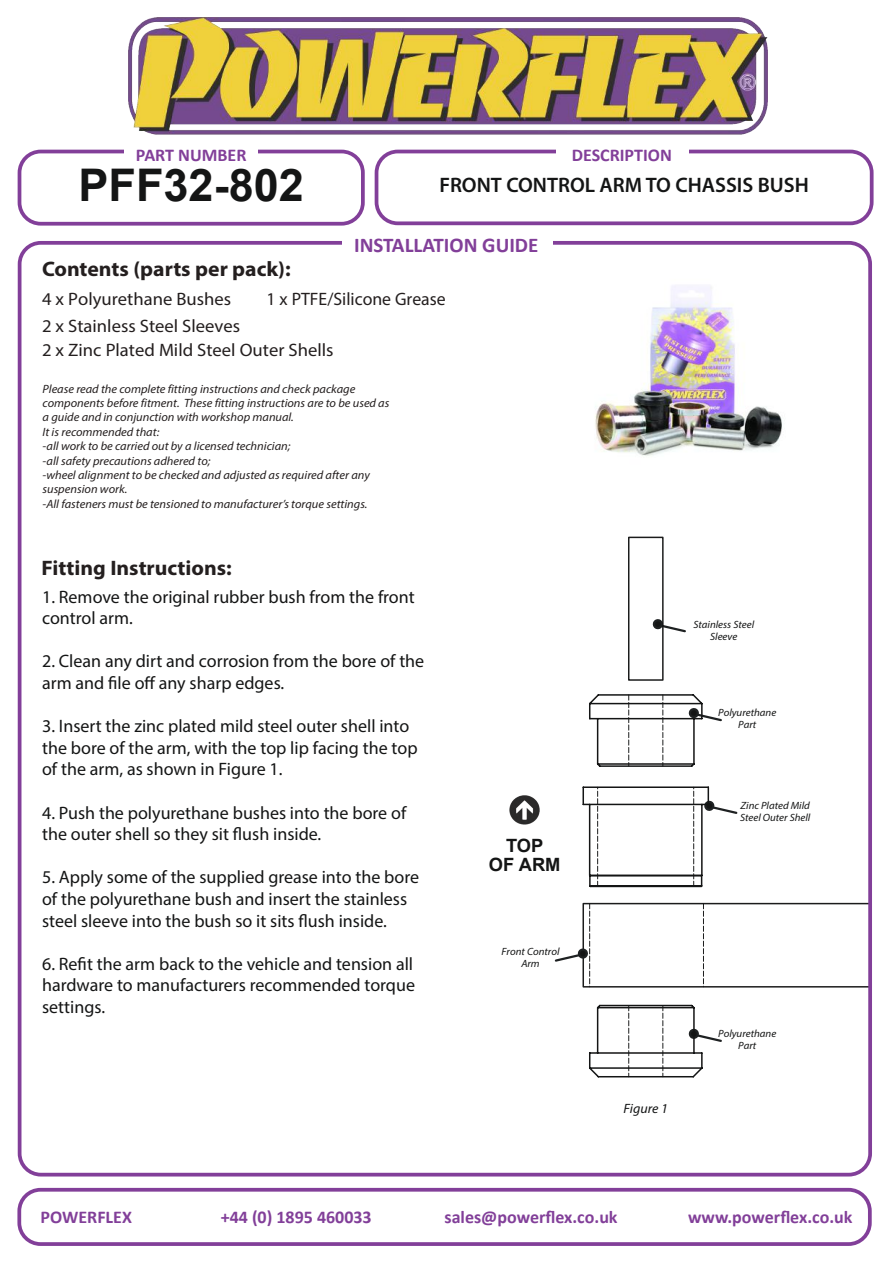
<style>
.page{position:relative;width:893px;height:1263px;background:#fff}
.page>*{position:absolute;margin:0;border:0;box-sizing:border-box;transform-origin:0 0}
.t1{font:700 45px "Arial";color:#141515}
.t2{font:700 21px "Myriad Pro";color:#241f1f}
.t3{font:600 21px "Myriad Pro";color:#141515}
.t4{font:700 21px "Calibri";color:#823f99}
.t5{font:700 18.3px/18.9px "Arial";color:#141515;text-align:center}
.t6{font:18px/21.6px "Myriad Pro";color:#141515}
.t7{font:18px/27.2px "Myriad Pro";color:#241f1f}
.t8{font:700 18px "Calibri";color:#823f99}
.t9{font:italic 13.5px "Myriad Pro";color:#141515}
.t10{font:italic 12px/14.4px "Myriad Pro";color:#241f1f}
.t11{font:italic 10.5px/12px "Myriad Pro";color:#141515;text-align:center}
</style>
<div class="page">
<div style="left:582px;top:903px;width:289px;height:84px;border:2px solid #141515"></div>
<div style="left:18px;top:241px;width:854px;height:935px;border:4px solid #823f99;border-radius:21px"></div>
<div style="left:375px;top:150px;width:498px;height:75px;border:4px solid #823f99;border-radius:21px"></div>
<div style="left:18px;top:150px;width:347px;height:76px;border:4px solid #823f99;border-radius:21px"></div>
<img style="left:128px;top:18px;width:639px;height:117px">
<div style="left:124px;top:147px;width:134px;height:9px;background:#fff"></div>
<div style="left:556px;top:147px;width:132px;height:9px;background:#fff"></div>
<div style="left:342px;top:235px;width:210px;height:15px;background:#fff"></div>
<div style="left:17px;top:1188px;width:855px;height:58px;border:4px solid #823f99;border-radius:21px"></div>
<svg style="left:652px;top:619px;width:34px;height:14px"></svg>
<img style="left:510px;top:795px;width:29px;height:30px">
<svg style="left:589px;top:694px;width:133px;height:73px"></svg>
<svg style="left:589px;top:1004px;width:133px;height:74px"></svg>
<svg style="left:702px;top:787px;width:36px;height:27px"></svg>
<svg style="left:582px;top:787px;width:2px;height:17px"></svg>
<hr style="left:589px;top:804px;width:1px;height:71px;background:#141515">
<hr style="left:701px;top:804px;width:2px;height:71px;background:#141515">
<svg style="left:589px;top:875px;width:2px;height:12px"></svg>
<svg style="left:700px;top:875px;width:3px;height:12px"></svg>
<hr style="left:583px;top:804px;width:125px;height:1px;background:#141515">
<hr style="left:583px;top:786px;width:125px;height:2px;background:#141515">
<hr style="left:590px;top:875px;width:112px;height:1px;background:#141515">
<hr style="left:590px;top:885px;width:112px;height:2px;background:#141515">
<svg style="left:597px;top:788px;width:1px;height:97px"></svg>
<svg style="left:693px;top:788px;width:1px;height:97px"></svg>
<div style="left:628px;top:537px;width:36px;height:144px;border:2px solid #141515"></div>
<svg style="left:554px;top:903px;width:36px;height:84px"></svg>
<svg style="left:703px;top:903px;width:1px;height:84px"></svg>
<img style="left:595px;top:285px;width:187px;height:171px">
<p class="t8" style="left:136px;top:147px;width:112px">PART NUMBER</p>
<p class="t8" style="left:572px;top:147px;width:102px">DESCRIPTION</p>
<h1 class="t1" style="left:79px;top:168px;width:227px">PFF32-802</h1>
<p class="t3" style="left:439px;top:176px;width:371px">FRONT CONTROL ARM TO CHASSIS BUSH</p>
<p class="t4" style="left:354px;top:236px;width:186px">INSTALLATION GUIDE</p>
<p class="t2" style="left:42px;top:260px;width:250px">Contents (parts per pack):</p>
<p class="t7" style="left:42px;top:287px;width:200px">4 x Polyurethane Bushes<br>2 x Stainless Steel Sleeves</p>
<p class="t7" style="left:42px;top:338px;width:293px">2 x Zinc Plated Mild Steel Outer Shells</p>
<p class="t7" style="left:267px;top:287px;width:181px">1 x PTFE/Silicone Grease</p>
<p class="t10" style="left:43px;top:382px;width:348px">Please read the complete fitting instructions and check package components before fitment. These fitting instructions are to be used as a guide and in conjunction with workshop manual.<br>It is recommended that:<br>-all work to be carried out by a licensed technician;<br>-all safety precautions adhered to;<br>-wheel alignment to be checked and adjusted as required after any suspension work.<br>-All fasteners must be tensioned to manufacturer’s torque settings.</p>
<p class="t2" style="left:42px;top:559px;width:192px">Fitting Instructions:</p>
<p class="t6" style="left:42px;top:587px;width:374px">1. Remove the original rubber bush from the front control arm.</p>
<p class="t6" style="left:42px;top:652px;width:384px">2. Clean any dirt and corrosion from the bore of the arm and file off any sharp edges.</p>
<p class="t6" style="left:42px;top:717px;width:377px">3. Insert the zinc plated mild steel outer shell into the bore of the arm, with the top lip facing the top of the arm, as shown in Figure 1.</p>
<p class="t6" style="left:42px;top:803px;width:366px">4. Push the polyurethane bushes into the bore of the outer shell so they sit flush inside.</p>
<p class="t6" style="left:42px;top:868px;width:378px">5. Apply some of the supplied grease into the bore of the polyurethane bush and insert the stainless steel sleeve into the bush so it sits flush inside.</p>
<p class="t6" style="left:42px;top:954px;width:374px;text-align:justify">6. Refit the arm back to the vehicle and tension all hardware to manufacturers recommended torque settings.</p>
<p class="t5" style="left:489px;top:837px;width:73px">TOP<br>OF ARM</p>
<p class="t11" style="left:502px;top:946px;width:59px">Front Control<br>Arm</p>
<p class="t11" style="left:693px;top:619px;width:62px">Stainless Steel<br>Sleeve</p>
<p class="t11" style="left:718px;top:708px;width:60px">Polyurethane<br>Part</p>
<p class="t11" style="left:740px;top:801px;width:72px;text-align:left">Zinc Plated Mild<br>Steel Outer Shell</p>
<p class="t9" style="left:623px;top:1103px;width:46px">Figure 1</p>
<p class="t11" style="left:718px;top:1028px;width:60px">Polyurethane<br>Part</p>
<p class="t8" style="left:41px;top:1209px;width:93px">POWERFLEX</p>
<p class="t8" style="left:221px;top:1209px;width:152px">+44 (0) 1895 460033</p>
<p class="t8" style="left:444px;top:1209px;width:175px">sales@powerflex.co.uk</p>
<p class="t8" style="left:688px;top:1209px;width:166px">www.powerflex.co.uk</p>
</div>
